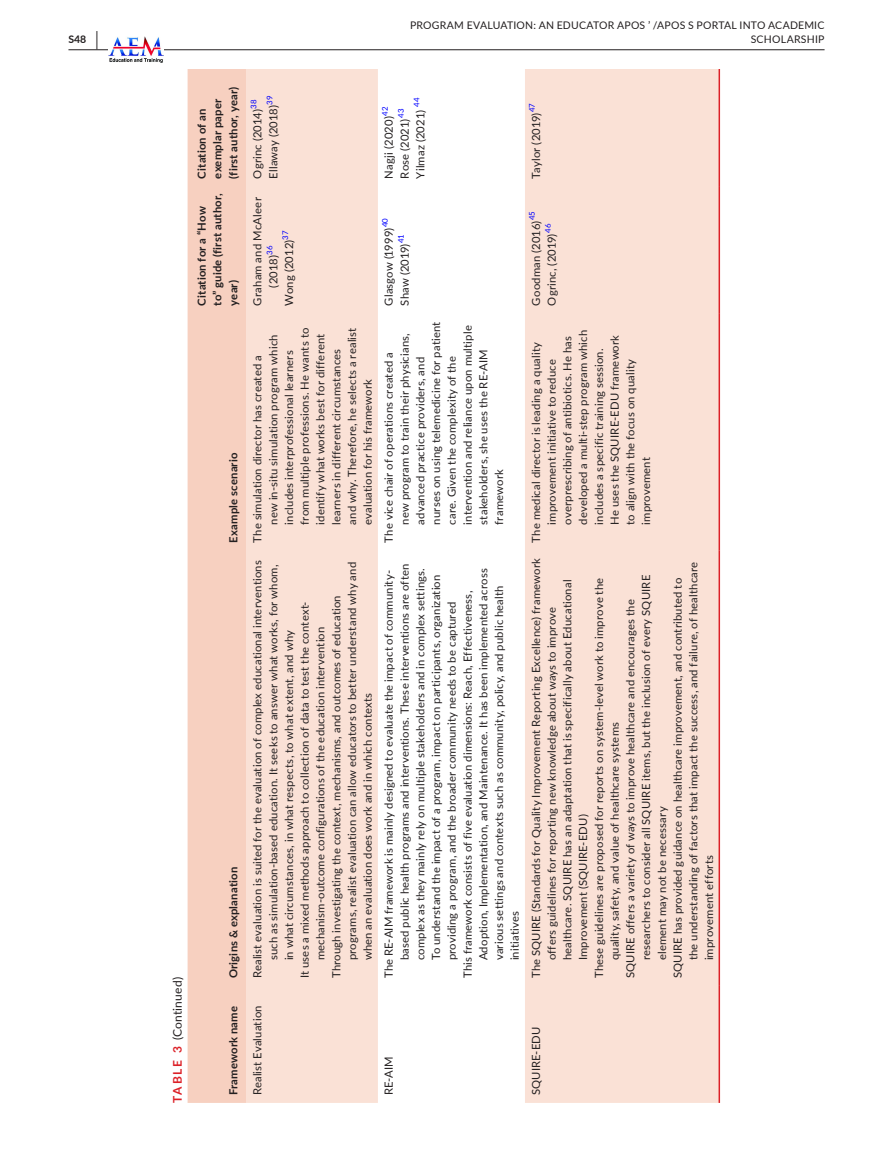
<style>
.page{position:relative;width:893px;height:1174px;background:#fff}
.page>*{position:absolute;margin:0;border:0;box-sizing:border-box;transform-origin:0 0}
.t1{font:12px "Lato";letter-spacing:.015em;color:#231f20}
.t2{font:11.25px/15.8px "Lato";letter-spacing:.015em;color:#231f20}
.t3{font:700 11.25px/15.8px "Lato";letter-spacing:.02em;color:#231f20}
.t4{font:10.5px/13.5px "Lato";letter-spacing:.02em;color:#231f20;text-align:right}
.t5{font:700 10.5px "Lato";color:#231f20}
.t6{font:7.8px "Lato";letter-spacing:.025em;color:#00f}
.s1{font-size:19.5px}
.s2{font-weight:700;color:#dc2027}
</style>
<div class="page">
<hr style="left:68px;top:49px;width:756px;height:1px;background:#231f20">
<img style="left:108px;top:37px;width:55px;height:25px">
<div style="left:188px;top:69px;width:59px;height:1033px;background:#f7d0c0"></div>
<svg style="left:247px;top:69px;width:471px;height:1033px;fill:#fae1d6"></svg>
<hr style="left:718px;top:986px;width:2px;height:116px;background:#dc2027">
<hr style="left:718px;top:550px;width:2px;height:436px;background:#dc2027">
<hr style="left:718px;top:313px;width:2px;height:237px;background:#dc2027">
<hr style="left:718px;top:186px;width:2px;height:127px;background:#dc2027">
<hr style="left:718px;top:69px;width:2px;height:117px;background:#dc2027">
<p class="t5" style="left:68px;top:31px;width:31px">S48 <span class="s1">|</span></p>
<p class="t4" style="left:410px;top:18px;width:416px">PROGRAM EVALUATION: AN EDUCATOR APOS ’ /APOS S PORTAL INTO ACADEMIC<br>SCHOLARSHIP</p>
<p class="t1" style="left:169px;top:1102px;width:127px;rotate:-90deg"><span class="s2">TABLE 3</span> (Continued)</p>
<p class="t3" style="left:193px;top:178px;width:93px;rotate:-90deg">Citation of an exemplar paper (first author, year)</p>
<p class="t3" style="left:193px;top:305px;width:113px;rotate:-90deg">Citation for a “How to” guide (first author, year)</p>
<p class="t3" style="left:225px;top:542px;width:92px;rotate:-90deg">Example scenario</p>
<p class="t3" style="left:225px;top:978px;width:113px;rotate:-90deg">Origins &amp; explanation</p>
<p class="t3" style="left:225px;top:1095px;width:91px;rotate:-90deg">Framework name</p>
<p class="t6" style="left:264px;top:105px;width:11px;rotate:-90deg">39</p>
<p class="t6" style="left:248px;top:109px;width:11px;rotate:-90deg">38</p>
<p class="t2" style="left:265px;top:179px;width:75px;rotate:-90deg">Ellaway (2018)</p>
<p class="t2" style="left:249px;top:179px;width:71px;rotate:-90deg">Ogrinc (2014)</p>
<p class="t2" style="left:249px;top:305px;width:110px;rotate:-90deg">Graham and McAleer</p>
<p class="t6" style="left:280px;top:239px;width:11px;rotate:-90deg">37</p>
<p class="t2" style="left:265px;top:287px;width:43px;rotate:-90deg">(2018)<sup>36</sup></p>
<p class="t2" style="left:281px;top:305px;width:67px;rotate:-90deg">Wong (2012)</p>
<p class="t2" style="left:249px;top:524px;width:199px;text-indent:-18px;rotate:-90deg">The simulation director has created a<br>new in-situ simulation program which includes interprofessional learners from multiple professions. He wants to identify what works best for different learners in different circumstances and why. Therefore, he selects a realist evaluation for his framework</p>
<p class="t2" style="left:249px;top:978px;width:419px;rotate:-90deg">Realist evaluation is suited for the evaluation of complex educational interventions</p>
<p class="t2" style="left:265px;top:960px;width:397px;rotate:-90deg">such as simulation-based education. It seeks to answer what works, for whom,</p>
<p class="t2" style="left:344px;top:960px;width:400px;rotate:-90deg">programs, realist evaluation can allow educators to better understand why and</p>
<p class="t2" style="left:328px;top:978px;width:384px;rotate:-90deg">Through investigating the context, mechanisms, and outcomes of education</p>
<p class="t2" style="left:296px;top:978px;width:378px;rotate:-90deg">It uses a mixed methods approach to collection of data to test the context-</p>
<p class="t2" style="left:312px;top:960px;width:335px;rotate:-90deg">mechanism-outcome configurations of the education intervention</p>
<p class="t2" style="left:281px;top:960px;width:332px;rotate:-90deg">in what circumstances, in what respects, to what extent, and why</p>
<p class="t2" style="left:359px;top:960px;width:269px;rotate:-90deg">when an evaluation does work and in which contexts</p>
<p class="t6" style="left:411px;top:107px;width:11px;rotate:-90deg">44</p>
<p class="t6" style="left:379px;top:116px;width:11px;rotate:-90deg">42</p>
<p class="t6" style="left:395px;top:118px;width:11px;rotate:-90deg">43</p>
<p class="t2" style="left:412px;top:179px;width:70px;rotate:-90deg">Yilmaz (2021)</p>
<p class="t2" style="left:381px;top:179px;width:64px;rotate:-90deg">Nagji (2020)</p>
<p class="t2" style="left:396px;top:179px;width:61px;rotate:-90deg">Rose (2021)</p>
<p class="t6" style="left:527px;top:112px;width:11px;rotate:-90deg">47</p>
<p class="t2" style="left:528px;top:179px;width:67px;rotate:-90deg">Taylor (2019)</p>
<p class="t6" style="left:379px;top:227px;width:11px;rotate:-90deg">40</p>
<p class="t2" style="left:381px;top:305px;width:79px;rotate:-90deg">Glasgow (1999)</p>
<p class="t6" style="left:395px;top:243px;width:10px;rotate:-90deg">41</p>
<p class="t2" style="left:396px;top:305px;width:64px;rotate:-90deg">Shaw (2019)</p>
<p class="t2" style="left:381px;top:524px;width:204px;text-indent:-18px;rotate:-90deg">The vice chair of operations created a<br>new program to train their physicians, advanced practice providers, and nurses on using telemedicine for patient care. Given the complexity of the intervention and reliance upon multiple stakeholders, she uses the RE-AIM framework</p>
<p class="t2" style="left:381px;top:978px;width:410px;rotate:-90deg">The RE-AIM framework is mainly designed to evaluate the impact of community-</p>
<p class="t2" style="left:396px;top:960px;width:398px;rotate:-90deg">based public health programs and interventions. These interventions are often</p>
<p class="t2" style="left:412px;top:960px;width:394px;rotate:-90deg">complex as they mainly rely on multiple stakeholders and in complex settings.</p>
<p class="t2" style="left:428px;top:960px;width:387px;rotate:-90deg">To understand the impact of a program, impact on participants, organization</p>
<p class="t2" style="left:475px;top:960px;width:393px;rotate:-90deg">Adoption, Implementation, and Maintenance. It has been implemented across</p>
<p class="t2" style="left:491px;top:960px;width:376px;rotate:-90deg">various settings and contexts such as community, policy, and public health</p>
<p class="t2" style="left:444px;top:960px;width:360px;rotate:-90deg">providing a program, and the broader community needs to be captured</p>
<p class="t2" style="left:459px;top:978px;width:389px;rotate:-90deg">This framework consists of five evaluation dimensions: Reach, Effectiveness,</p>
<p class="t2" style="left:507px;top:960px;width:50px;rotate:-90deg">initiatives</p>
<p class="t2" style="left:528px;top:305px;width:96px;rotate:-90deg">Goodman (2016)<sup>45<br></sup>Ogrinc, (2019)</p>
<p class="t6" style="left:542px;top:233px;width:11px;rotate:-90deg">46</p>
<p class="t2" style="left:528px;top:524px;width:196px;text-indent:-18px;rotate:-90deg">The medical director is leading a quality improvement initiative to reduce overprescribing of antibiotics. He has developed a multi-step program which includes a specific training session.<br>He uses the SQUIRE-EDU framework to align with the focus on quality improvement</p>
<p class="t2" style="left:528px;top:978px;width:421px;rotate:-90deg">The SQUIRE (Standards for Quality Improvement Reporting Excellence) framework</p>
<p class="t2" style="left:685px;top:960px;width:400px;rotate:-90deg">the understanding of factors that impact the success, and failure, of healthcare</p>
<p class="t2" style="left:638px;top:960px;width:387px;rotate:-90deg">researchers to consider all SQUIRE items, but the inclusion of every SQUIRE</p>
<p class="t2" style="left:591px;top:978px;width:402px;rotate:-90deg">These guidelines are proposed for reports on system-level work to improve the</p>
<p class="t2" style="left:669px;top:978px;width:402px;rotate:-90deg">SQUIRE has provided guidance on healthcare improvement, and contributed to</p>
<p class="t2" style="left:559px;top:960px;width:382px;rotate:-90deg">healthcare. SQUIRE has an adaptation that is specifically about Educational</p>
<p class="t2" style="left:622px;top:978px;width:380px;rotate:-90deg">SQUIRE offers a variety of ways to improve healthcare and encourages the</p>
<p class="t2" style="left:543px;top:960px;width:355px;rotate:-90deg">offers guidelines for reporting new knowledge about ways to improve</p>
<p class="t2" style="left:606px;top:960px;width:240px;rotate:-90deg">quality, safety, and value of healthcare systems</p>
<p class="t2" style="left:654px;top:960px;width:155px;rotate:-90deg">element may not be necessary</p>
<p class="t2" style="left:575px;top:960px;width:147px;rotate:-90deg">Improvement (SQUIRE-EDU)</p>
<p class="t2" style="left:701px;top:960px;width:107px;rotate:-90deg">improvement efforts</p>
<p class="t2" style="left:249px;top:1095px;width:91px;rotate:-90deg">Realist Evaluation</p>
<p class="t2" style="left:381px;top:1095px;width:41px;rotate:-90deg">RE-AIM</p>
<p class="t2" style="left:528px;top:1095px;width:70px;rotate:-90deg">SQUIRE-EDU</p>
</div>
